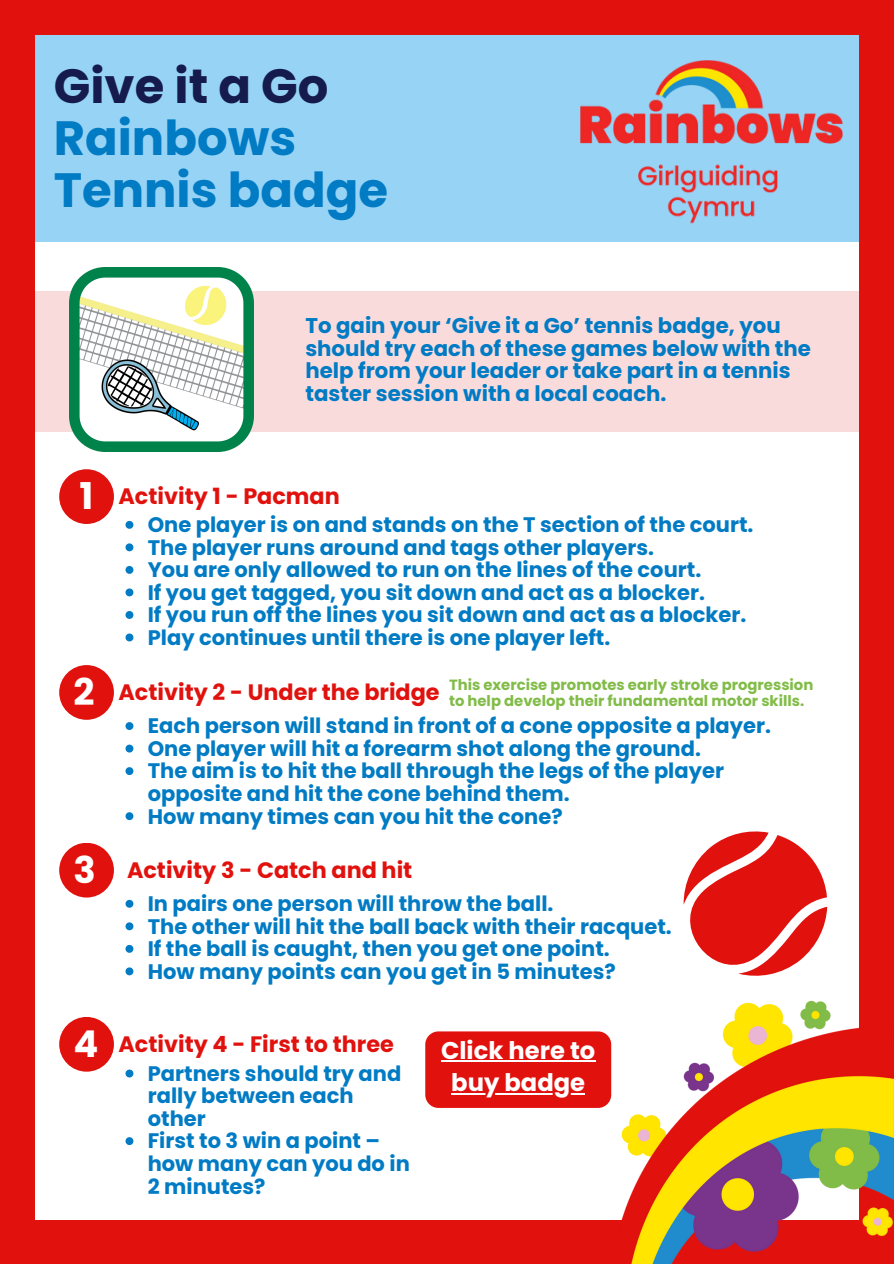
<style>
.page{position:relative;width:894px;height:1264px;background:#fff}
.page>*{position:absolute;margin:0;border:0;box-sizing:border-box;transform-origin:0 0}
.t1{font:700 48.15px "Poppins";color:#007bc4}
.t2{font:700 48.15px "Poppins";color:#161b4e}
.t3{font:700 36.9px "Poppins";color:#fff}
.t4{font:700 24.15px/32.7px "Poppins";color:#fff;text-align:center}
.t5{font:700 22.35px "Poppins";color:#e1120e}
.t6{font:700 21.3px/22.8px "Poppins";color:#007bc4}
.t7{font:700 21px/22.5px "Poppins";color:#007bc4}
.t8{font:700 14.85px/15.9px "Poppins";color:#82bc48}
</style>
<div class="page">
<div style="left:0;top:0;width:893px;height:1263px;background:#e1120e"></div>
<div style="left:35px;top:35px;width:823px;height:1184px;background:#fff"></div>
<div style="left:35px;top:35px;width:823px;height:206px;background:#96d3f5"></div>
<img style="left:580px;top:61px;width:261px;height:163px">
<img style="left:502px;top:985px;width:391px;height:278px">
<div style="left:35px;top:291px;width:824px;height:141px;background:#fadbdb"></div>
<svg style="left:59px;top:469px;width:55px;height:55px"></svg>
<svg style="left:59px;top:665px;width:55px;height:55px"></svg>
<svg style="left:59px;top:843px;width:55px;height:55px"></svg>
<img style="left:70px;top:267px;width:183px;height:184px">
<svg style="left:59px;top:1017px;width:55px;height:55px"></svg>
<svg style="left:683px;top:831px;width:144px;height:145px"></svg>
<svg style="left:125px;top:521px;width:8px;height:8px"></svg>
<svg style="left:125px;top:543px;width:8px;height:8px"></svg>
<svg style="left:125px;top:566px;width:8px;height:8px"></svg>
<svg style="left:125px;top:588px;width:8px;height:8px"></svg>
<svg style="left:125px;top:611px;width:8px;height:8px"></svg>
<svg style="left:125px;top:633px;width:8px;height:8px"></svg>
<svg style="left:125px;top:722px;width:8px;height:8px"></svg>
<svg style="left:125px;top:744px;width:8px;height:8px"></svg>
<svg style="left:125px;top:767px;width:8px;height:8px"></svg>
<svg style="left:125px;top:812px;width:8px;height:8px"></svg>
<svg style="left:125px;top:899px;width:8px;height:8px"></svg>
<svg style="left:125px;top:922px;width:8px;height:8px"></svg>
<svg style="left:125px;top:944px;width:8px;height:8px"></svg>
<svg style="left:125px;top:967px;width:8px;height:8px"></svg>
<svg style="left:125px;top:1069px;width:8px;height:8px"></svg>
<svg style="left:125px;top:1137px;width:8px;height:7px"></svg>
<div style="left:425px;top:1031px;width:186px;height:76px;background:#e1120e"></div>
<hr style="left:441px;top:1060px;width:154px;height:1px;background:#fff">
<hr style="left:451px;top:1092px;width:134px;height:2px;background:#fff">
<p class="t2" style="left:54px;top:53px;width:276px">Give it a Go</p>
<p class="t1" style="left:54px;top:105px;width:244px">Rainbows</p>
<p class="t1" style="left:54px;top:156px;width:336px">Tennis badge</p>
<p class="t6" style="left:305px;top:314px;width:507px">To gain your ‘Give it a Go’ tennis badge, you should try each of these games below with the help from your leader or take part in a tennis taster session with a local coach.</p>
<p class="t3" style="left:80px;top:470px;width:15px">1</p>
<p class="t3" style="left:73px;top:666px;width:23px">2</p>
<p class="t3" style="left:73px;top:844px;width:24px">3</p>
<p class="t5" style="left:118px;top:480px;width:223px">Activity 1 - Pacman</p>
<p class="t7" style="left:148px;top:513px;width:607px">One player is on and stands on the T section of the court.</p>
<p class="t7" style="left:148px;top:536px;width:507px">The player runs around and tags other players.</p>
<p class="t7" style="left:148px;top:558px;width:555px">You are only allowed to run on the lines of the court.</p>
<p class="t7" style="left:148px;top:581px;width:558px">If you get tagged, you sit down and act as a blocker.</p>
<p class="t7" style="left:148px;top:603px;width:600px">If you run off the lines you sit down and act as a blocker.</p>
<p class="t7" style="left:148px;top:626px;width:464px">Play continues until there is one player left.</p>
<p class="t5" style="left:118px;top:676px;width:322px">Activity 2 - Under the bridge</p>
<p class="t7" style="left:148px;top:714px;width:624px">Each person will stand in front of a cone opposite a player.</p>
<p class="t7" style="left:148px;top:737px;width:554px">One player will hit a forearm shot along the ground.</p>
<p class="t7" style="left:148px;top:759px;width:577px">The aim is to hit the ball through the legs of the player opposite and hit the cone behind them.</p>
<p class="t7" style="left:148px;top:804px;width:416px">How many times can you hit the cone?</p>
<p class="t5" style="left:127px;top:854px;width:287px">Activity 3 - Catch and hit</p>
<p class="t7" style="left:148px;top:892px;width:407px">In pairs one person will throw the ball.</p>
<p class="t7" style="left:148px;top:915px;width:525px">The other will hit the ball back with their racquet.</p>
<p class="t7" style="left:148px;top:937px;width:463px">If the ball is caught, then you get one point.</p>
<p class="t7" style="left:148px;top:960px;width:469px">How many points can you get in 5 minutes?</p>
<p class="t8" style="left:449px;top:676px;width:366px">This exercise promotes early stroke progression to help develop their fundamental motor skills.</p>
<p class="t3" style="left:73px;top:1018px;width:26px">4</p>
<p class="t5" style="left:118px;top:1028px;width:277px">Activity 4 - First to three</p>
<p class="t7" style="left:148px;top:1062px;width:255px">Partners should try and rally between each other</p>
<p class="t7" style="left:148px;top:1129px;width:263px">First to 3 win a point – how many can you do in<br>2 minutes?</p>
<p class="t4" style="left:441px;top:1033px;width:156px">Click here to buy badge</p>
</div>
